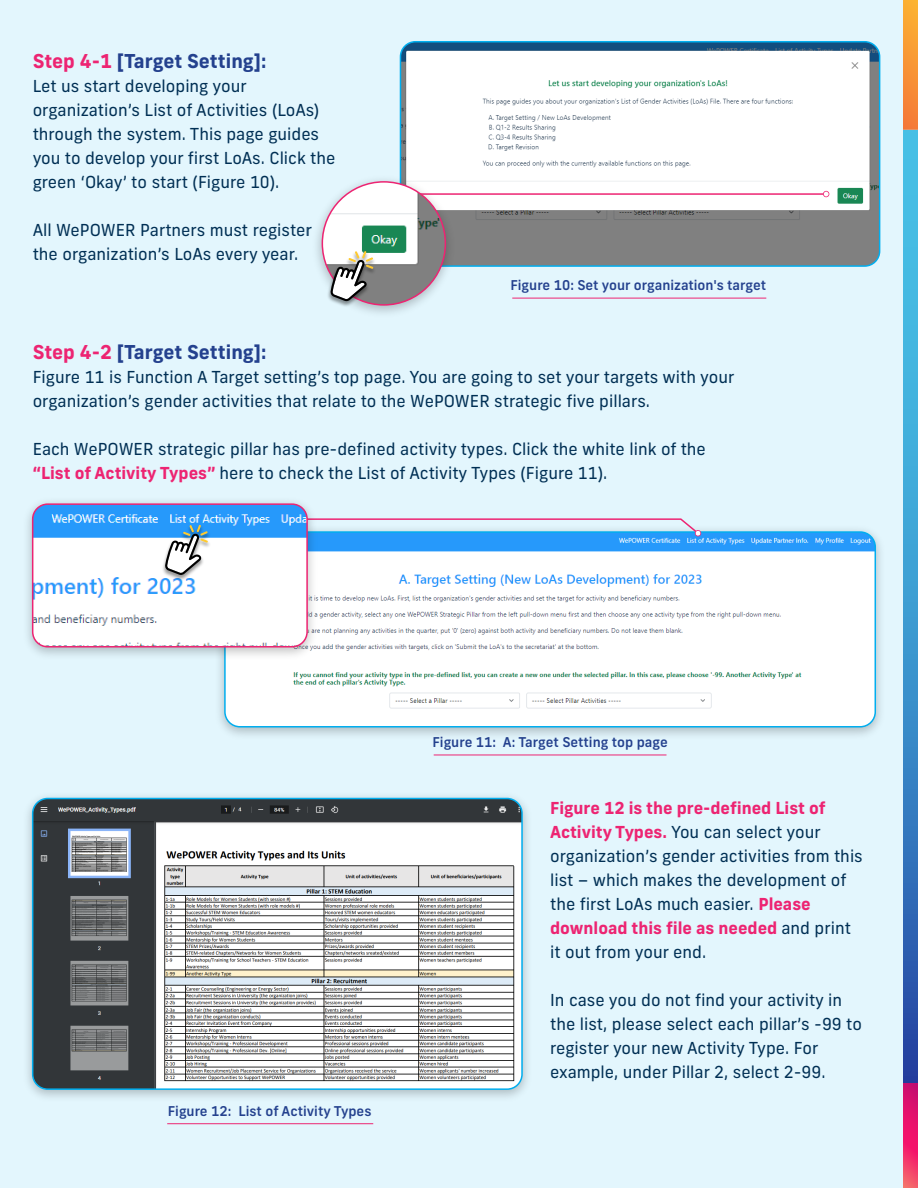
<style>
.page{position:relative;width:918px;height:1188px;background:#e3f6fd}
.page>*{position:absolute;margin:0;border:0;box-sizing:border-box;transform-origin:0 0}
.t1{font:700 19.05px "New Frank";color:#24418e}
.t2{font:16.5px/24px "New Frank";color:#002f54}
.t3{font:500 13.5px "New Frank";color:#24418e}
.s1{color:#ed2472}
.s2{font-weight:700;color:#ed2472}
</style>
<div class="page">
<svg style="left:903px;top:130px;width:15px;height:953px;background:#3a92cc"></svg>
<svg style="left:903px;top:1083px;width:15px;height:105px;background:#e8236c"></svg>
<svg style="left:903px;top:0;width:15px;height:130px;background:#f79535"></svg>
<hr style="left:512px;top:298px;width:254px;height:1px;background:#ed2472">
<hr style="left:434px;top:755px;width:233px;height:1px;background:#ed2472">
<hr style="left:167px;top:1123px;width:206px;height:1px;background:#ed2472">
<img style="left:400px;top:43px;width:480px;height:222px">
<div style="left:400px;top:41px;width:480px;height:226px;border:2px solid #00aeef;border-radius:15px"></div>
<hr style="left:416px;top:193px;width:410px;height:2px;background:#ed2472">
<svg style="left:823px;top:191px;width:6px;height:6px"></svg>
<img style="left:225px;top:532px;width:650px;height:195px">
<div style="left:224px;top:531px;width:652px;height:197px;border:2px solid #00aeef;border-radius:15px"></div>
<img style="left:27px;top:796px;width:501px;height:302px">
<img style="left:33px;top:799px;width:489px;height:290px">
<div style="left:32px;top:798px;width:491px;height:292px;border:2px solid #00aeef;border-radius:15px"></div>
<img style="left:317px;top:170px;width:143px;height:143px">
<img style="left:322px;top:182px;width:123px;height:123px;border-radius:62px">
<img style="left:326px;top:249px;width:52px;height:60px">
<svg style="left:330px;top:251px;width:43px;height:50px;background:#a9a7a2"></svg>
<svg style="left:322px;top:518px;width:380px;height:19px"></svg>
<img style="left:27px;top:501px;width:295px;height:163px">
<img style="left:33px;top:504px;width:274px;height:143px">
<div style="left:32px;top:503px;width:276px;height:145px;border:2px solid #ed2472;border-radius:15px"></div>
<img style="left:161px;top:523px;width:51px;height:60px">
<svg style="left:165px;top:525px;width:43px;height:50px;background:#a0b6c5"></svg>
<p class="t1" style="left:33px;top:49px;width:235px"><span class="s1">Step 4-1</span> [Target Setting]:</p>
<p class="t2" style="left:33px;top:74px;width:304px">Let us start developing your organization’s List of Activities (LoAs) through the system. This page guides you to develop your first LoAs. Click the green ‘Okay’ to start (Figure 10).</p>
<p class="t2" style="left:33px;top:218px;width:281px">All WePOWER Partners must register the organization’s LoAs every year.</p>
<p class="t3" style="left:510px;top:277px;width:257px">Figure 10: Set your organization's target</p>
<p class="t1" style="left:33px;top:340px;width:235px"><span class="s1">Step 4-2</span> [Target Setting]:</p>
<p class="t2" style="left:33px;top:365px;width:703px">Figure 11 is Function A Target setting’s top page. You are going to set your targets with your organization’s gender activities that relate to the WePOWER strategic five pillars.</p>
<p class="t2" style="left:33px;top:437px;width:675px">Each WePOWER strategic pillar has pre-defined activity types. Click the white link of the <span class="s2">“List of Activity Types”</span> here to check the List of Activity Types (Figure 11).</p>
<p class="t3" style="left:432px;top:733px;width:237px">Figure 11: A: Target Setting top page</p>
<p class="t3" style="left:168px;top:1102px;width:205px">Figure 12: List of Activity Types</p>
<p class="t2" style="left:550px;top:796px;width:314px"><span class="s2">Figure 12 is the pre-defined List of Activity Types.</span> You can select your organization’s gender activities from this list – which makes the development of the first LoAs much easier. <span class="s2">Please download this file as needed</span> and print it out from your end.</p>
<p class="t2" style="left:550px;top:988px;width:313px">In case you do not find your activity in the list, please select each pillar’s -99 to register your new Activity Type. For example, under Pillar 2, select 2-99.</p>
</div>
